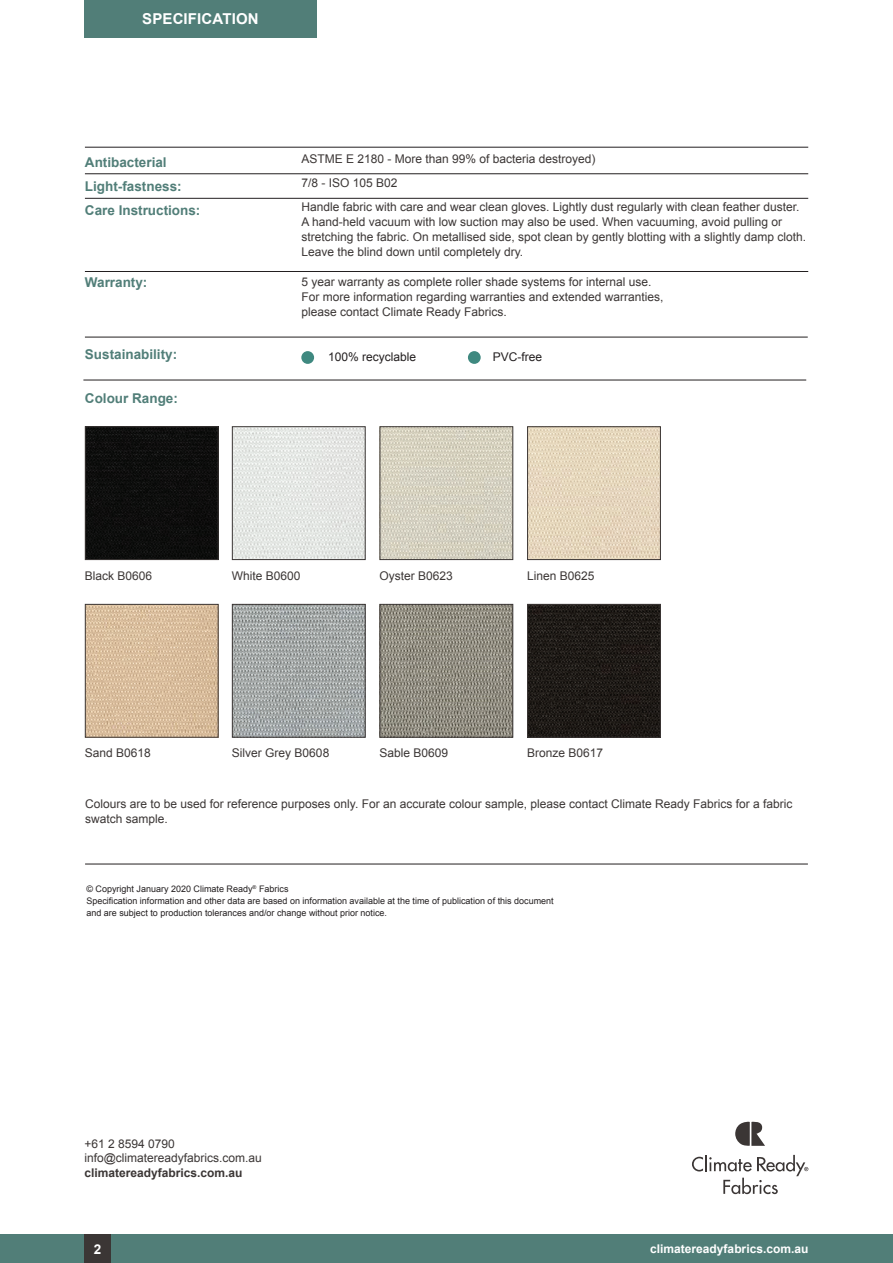
<style>
.page{position:relative;width:893px;height:1263px;background:#fff}
.page>*{position:absolute;margin:0;border:0;box-sizing:border-box;transform-origin:0 0}
.t1{font:700 15px "Arial";letter-spacing:.01em;color:#fff}
.t2{font:700 13.5px/24px "Arial";color:#517e78}
.t3{font:700 13.5px "Arial";color:#fff}
.t4{font:12px/15px "Arial";color:#3b3635}
.t5{font:700 12px "Arial";color:#3b3635}
.t6{font:700 12px "Arial";color:#fff}
.t7{font:12px "Arial";color:#231f20}
.t8{font:9px/12px "Arial";color:#231f20}
</style>
<div class="page">
<div style="left:0;top:1234px;width:893px;height:29px;background:#517e78"></div>
<hr style="left:85px;top:147px;width:723px;height:1px;background:#231f20">
<svg style="left:735px;top:1121px;width:30px;height:25px"></svg>
<svg style="left:692px;top:1155px;width:116px;height:39px"></svg>
<hr style="left:85px;top:173px;width:723px;height:1px;background:#231f20">
<hr style="left:85px;top:198px;width:723px;height:1px;background:#231f20">
<hr style="left:85px;top:271px;width:723px;height:1px;background:#231f20">
<img style="left:87px;top:428px;width:130px;height:130px">
<div style="left:85px;top:426px;width:134px;height:134px;border:1px solid #3b3635"></div>
<img style="left:234px;top:428px;width:130px;height:130px">
<div style="left:232px;top:426px;width:134px;height:134px;border:1px solid #3b3635"></div>
<img style="left:382px;top:428px;width:129px;height:130px">
<div style="left:380px;top:426px;width:133px;height:134px;border:1px solid #3b3635"></div>
<img style="left:234px;top:606px;width:130px;height:130px">
<div style="left:232px;top:604px;width:134px;height:134px;border:1px solid #3b3635"></div>
<img style="left:382px;top:606px;width:129px;height:130px">
<div style="left:380px;top:604px;width:133px;height:134px;border:1px solid #3b3635"></div>
<img style="left:529px;top:428px;width:130px;height:130px">
<div style="left:527px;top:426px;width:134px;height:134px;border:1px solid #3b3635"></div>
<img style="left:529px;top:606px;width:130px;height:130px">
<div style="left:527px;top:604px;width:134px;height:134px;border:1px solid #3b3635"></div>
<img style="left:87px;top:606px;width:130px;height:130px">
<div style="left:85px;top:604px;width:134px;height:134px;border:1px solid #3b3635"></div>
<hr style="left:85px;top:337px;width:723px;height:1px;background:#231f20">
<div style="left:85px;top:1234px;width:26px;height:29px;background:#3b3635"></div>
<hr style="left:85px;top:864px;width:723px;height:1px;background:#231f20">
<div style="left:84px;top:0;width:233px;height:38px;background:#517e78"></div>
<div style="left:301px;top:351px;width:13px;height:13px;background:#3f8980;border-radius:50%"></div>
<div style="left:468px;top:351px;width:13px;height:13px;background:#3f8980;border-radius:50%"></div>
<hr style="left:83px;top:380px;width:723px;height:1px;background:#231f20">
<p class="t1" style="left:142px;top:9px;width:118px">SPECIFICATION</p>
<p class="t2" style="left:85px;top:151px;width:117px">Antibacterial<br>Light-fastness:<br>Care Instructions:</p>
<p class="t2" style="left:85px;top:271px;width:64px">Warranty:</p>
<p class="t2" style="left:85px;top:343px;width:94px">Sustainability:</p>
<p class="t2" style="left:85px;top:387px;width:95px">Colour Range:</p>
<p class="t4" style="left:301px;top:147px;width:500px;line-height:24px">ASTME E 2180 - More than 99% of bacteria destroyed)<br>7/8 - ISO 105 B02<br>Handle fabric with care and wear clean gloves. Lightly dust regularly with clean feather duster.</p>
<p class="t4" style="left:301px;top:215px;width:506px">A hand-held vacuum with low suction may also be used. When vacuuming, avoid pulling or stretching the fabric. On metallised side, spot clean by gently blotting with a slightly damp cloth.<br>Leave the blind down until completely dry.</p>
<p class="t4" style="left:301px;top:275px;width:364px">5 year warranty as complete roller shade systems for internal use.<br>For more information regarding warranties and extended warranties, please contact Climate Ready Fabrics.</p>
<p class="t7" style="left:328px;top:349px;width:90px">100% recyclable</p>
<p class="t7" style="left:493px;top:349px;width:51px">PVC-free</p>
<p class="t4" style="left:85px;top:568px;width:69px">Black B0606</p>
<p class="t4" style="left:232px;top:568px;width:70px">White B0600</p>
<p class="t4" style="left:380px;top:568px;width:75px">Oyster B0623</p>
<p class="t4" style="left:527px;top:568px;width:69px">Linen B0625</p>
<p class="t4" style="left:232px;top:746px;width:99px">Silver Grey B0608</p>
<p class="t4" style="left:380px;top:746px;width:70px">Sable B0609</p>
<p class="t4" style="left:85px;top:746px;width:68px">Sand B0618</p>
<p class="t4" style="left:527px;top:746px;width:78px">Bronze B0617</p>
<p class="t4" style="left:85px;top:796px;width:709px">Colours are to be used for reference purposes only. For an accurate colour sample, please contact Climate Ready Fabrics for a fabric swatch sample.</p>
<p class="t8" style="left:86px;top:883px;width:469px">© Copyright January 2020 Climate Ready<sup>®</sup> Fabrics<br>Specification information and other data are based on information available at the time of publication of this document and are subject to production tolerances and/or change without prior notice.</p>
<p class="t4" style="left:84px;top:1136px;width:179px;line-height:14.4px">+61 2 8594 0790 info@climatereadyfabrics.com.au</p>
<p class="t5" style="left:84px;top:1164px;width:160px">climatereadyfabrics.com.au</p>
<p class="t3" style="left:94px;top:1240px;width:9px">2</p>
<p class="t6" style="left:650px;top:1240px;width:160px">climatereadyfabrics.com.au</p>
</div>
